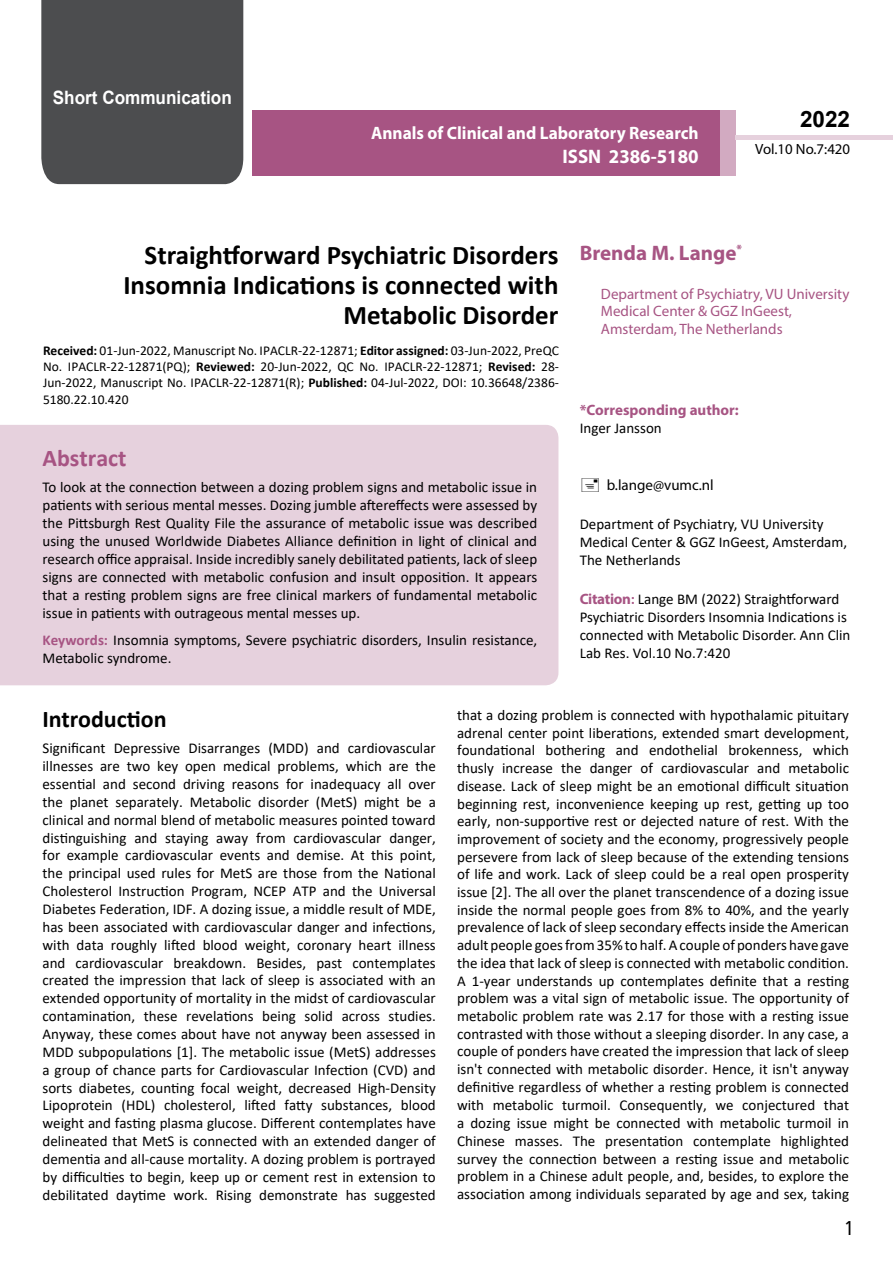
<style>
.page{position:relative;width:893px;height:1263px;background:#fff}
.page>*{position:absolute;margin:0;border:0;box-sizing:border-box;transform-origin:0 0}
.t1{font:700 27px/29.7px "Calibri";color:#000;text-align:right}
.t2{font:25.5px "Tunga";color:#000}
.t3{font:700 24px "Calibri";color:#000}
.t4{font:700 24px "Calibri";color:#a75483}
.t5{font:700 22.5px "Arial";color:#000}
.t6{font:700 21px "Myriad Pro";color:#a75483}
.t7{font:700 19.65px "Myriad Pro";color:#fff;scale:.96 1}
.t8{font:700 18.45px "Arial";color:#fff;scale:.93 1}
.t9{font:700 18px "Myriad Pro";color:#fff;scale:.96 1}
.t10{font:15px/17.7px "Calibri";color:#000}
.t11{font:15px/17.4px "Myriad Pro";color:#a75483}
.t12{font:700 15px "Myriad Pro";color:#a75483}
.t13{font:15px "Myriad Pro";color:#000}
.t14{font:14.85px "Myriad Pro";color:#000}
.t15{font:13.5px/16.2px "Calibri";color:#000;text-align:justify}
.s1{font-weight:700}
.s2{font-weight:700;color:#a75483}
.s3{font-family:"Myriad Pro";font-weight:700;color:#a75483}
</style>
<div class="page">
<div style="left:252px;top:110px;width:469px;height:66px;background:#a75483"></div>
<div style="left:720px;top:110px;width:16px;height:66px;background:#d2aac1"></div>
<div style="left:41px;top:0;width:202px;height:184px;background:#4c4d4f"></div>
<div style="left:736px;top:135px;width:157px;height:5px;background:#e6d1dd"></div>
<div style="left:0;top:425px;width:558px;height:260px;background:#e6d1dd"></div>
<p class="t8" style="left:53px;top:84px;width:194px">Short Communication</p>
<p class="t9" style="left:371px;top:121px;width:343px">Annals of Clinical and Laboratory Research</p>
<h3 class="t7" style="left:563px;top:144px;width:143px">ISSN 2386-5180</h3>
<h3 class="t5" style="left:800px;top:104px;width:52px">2022</h3>
<p class="t14" style="left:755px;top:140px;width:96px">Vol.10 No.7:420</p>
<h1 class="t1" style="left:123px;top:240px;width:437px">Straightforward Psychiatric Disorders<br>Insomnia Indications is connected with<br>Metabolic Disorder</h1>
<p class="t15" style="left:43px;top:342px;width:517px"><span class="s1">Received:</span> 01-Jun-2022, Manuscript No. IPACLR-22-12871; <span class="s1">Editor assigned:</span> 03-Jun-2022, PreQC No. IPACLR-22-12871(PQ); <span class="s1">Reviewed:</span> 20-Jun-2022, QC No. IPACLR-22-12871; <span class="s1">Revised:</span> 28- Jun-2022, Manuscript No. IPACLR-22-12871(R); <span class="s1">Published:</span> 04-Jul-2022, DOI: 10.36648/2386- 5180.22.10.420</p>
<h3 class="t4" style="left:43px;top:441px;width:86px">Abstract</h3>
<p class="t10" style="left:43px;top:478px;width:496px;text-align:justify">To look at the connection between a dozing problem signs and metabolic issue in patients with serious mental messes. Dozing jumble aftereffects were assessed by the Pittsburgh Rest Quality File the assurance of metabolic issue was described using the unused Worldwide Diabetes Alliance definition in light of clinical and research office appraisal. Inside incredibly sanely debilitated patients, lack of sleep signs are connected with metabolic confusion and insult opposition. It appears that a resting problem signs are free clinical markers of fundamental metabolic issue in patients with outrageous mental messes up.</p>
<p class="t10" style="left:43px;top:630px;width:496px"><span class="s2">Keywords:</span> Insomnia symptoms, Severe psychiatric disorders, Insulin resistance,<br>Metabolic syndrome.</p>
<h3 class="t6" style="left:580px;top:239px;width:164px">Brenda M. Lange<sup>*</sup></h3>
<p class="t11" style="left:601px;top:285px;width:250px">Department of Psychiatry, VU University<br>Medical Center &amp; GGZ InGeest,<br>Amsterdam, The Netherlands</p>
<p class="t12" style="left:580px;top:400px;width:161px">*Corresponding author:</p>
<p class="t10" style="left:580px;top:418px;width:84px">Inger Jansson</p>
<p class="t13" style="left:607px;top:475px;width:108px">b.lange@vumc.nl</p>
<p class="t10" style="left:580px;top:514px;width:269px">Department of Psychiatry, VU University<br>Medical Center &amp; GGZ InGeest, Amsterdam,<br>The Netherlands</p>
<p class="t10" style="left:580px;top:590px;width:272px"><span class="s3">Citation</span><span class="s2">:</span> Lange BM (2022) Straightforward Psychiatric Disorders Insomnia Indications is connected with Metabolic Disorder. Ann Clin Lab Res. Vol.10 No.7:420</p>
<h3 class="t3" style="left:43px;top:702px;width:126px">Introduction</h3>
<p class="t10" style="left:43px;top:739px;width:395px;text-align:justify">Significant Depressive Disarranges (MDD) and cardiovascular illnesses are two key open medical problems, which are the essential and second driving reasons for inadequacy all over the planet separately. Metabolic disorder (MetS) might be a clinical and normal blend of metabolic measures pointed toward distinguishing and staying away from cardiovascular danger, for example cardiovascular events and demise. At this point, the principal used rules for MetS are those from the National Cholesterol Instruction Program, NCEP ATP and the Universal Diabetes Federation, IDF. A dozing issue, a middle result of MDE, has been associated with cardiovascular danger and infections, with data roughly lifted blood weight, coronary heart illness and cardiovascular breakdown. Besides, past contemplates created the impression that lack of sleep is associated with an extended opportunity of mortality in the midst of cardiovascular contamination, these revelations being solid across studies.<br>Anyway, these comes about have not anyway been assessed in MDD subpopulations [1]. The metabolic issue (MetS) addresses a group of chance parts for Cardiovascular Infection (CVD) and sorts diabetes, counting focal weight, decreased High-Density Lipoprotein (HDL) cholesterol, lifted fatty substances, blood weight and fasting plasma glucose. Different contemplates have delineated that MetS is connected with an extended danger of dementia and all-cause mortality. A dozing problem is portrayed by difficulties to begin, keep up or cement rest in extension to debilitated daytime work. Rising demonstrate has suggested</p>
<p class="t10" style="left:457px;top:706px;width:393px;text-align:justify">that a dozing problem is connected with hypothalamic pituitary adrenal center point liberations, extended smart development, foundational bothering and endothelial brokenness, which thusly increase the danger of cardiovascular and metabolic disease. Lack of sleep might be an emotional difficult situation beginning rest, inconvenience keeping up rest, getting up too early, non-supportive rest or dejected nature of rest. With the improvement of society and the economy, progressively people persevere from lack of sleep because of the extending tensions of life and work. Lack of sleep could be a real open prosperity issue [2]. The all over the planet transcendence of a dozing issue inside the normal people goes from 8% to 40%, and the yearly prevalence of lack of sleep secondary effects inside the American adult people goes from 35% to half. A couple of ponders have gave the idea that lack of sleep is connected with metabolic condition.<br>A 1-year understands up contemplates definite that a resting problem was a vital sign of metabolic issue. The opportunity of metabolic problem rate was 2.17 for those with a resting issue contrasted with those without a sleeping disorder. In any case, a couple of ponders have created the impression that lack of sleep isn't connected with metabolic disorder. Hence, it isn't anyway definitive regardless of whether a resting problem is connected with metabolic turmoil. Consequently, we conjectured that a dozing issue might be connected with metabolic turmoil in Chinese masses. The presentation contemplate highlighted survey the connection between a resting issue and metabolic problem in a Chinese adult people, and, besides, to explore the association among individuals separated by age and sex, taking</p>
<h2 class="t2" style="left:845px;top:1211px;width:9px">1</h2>
</div>
